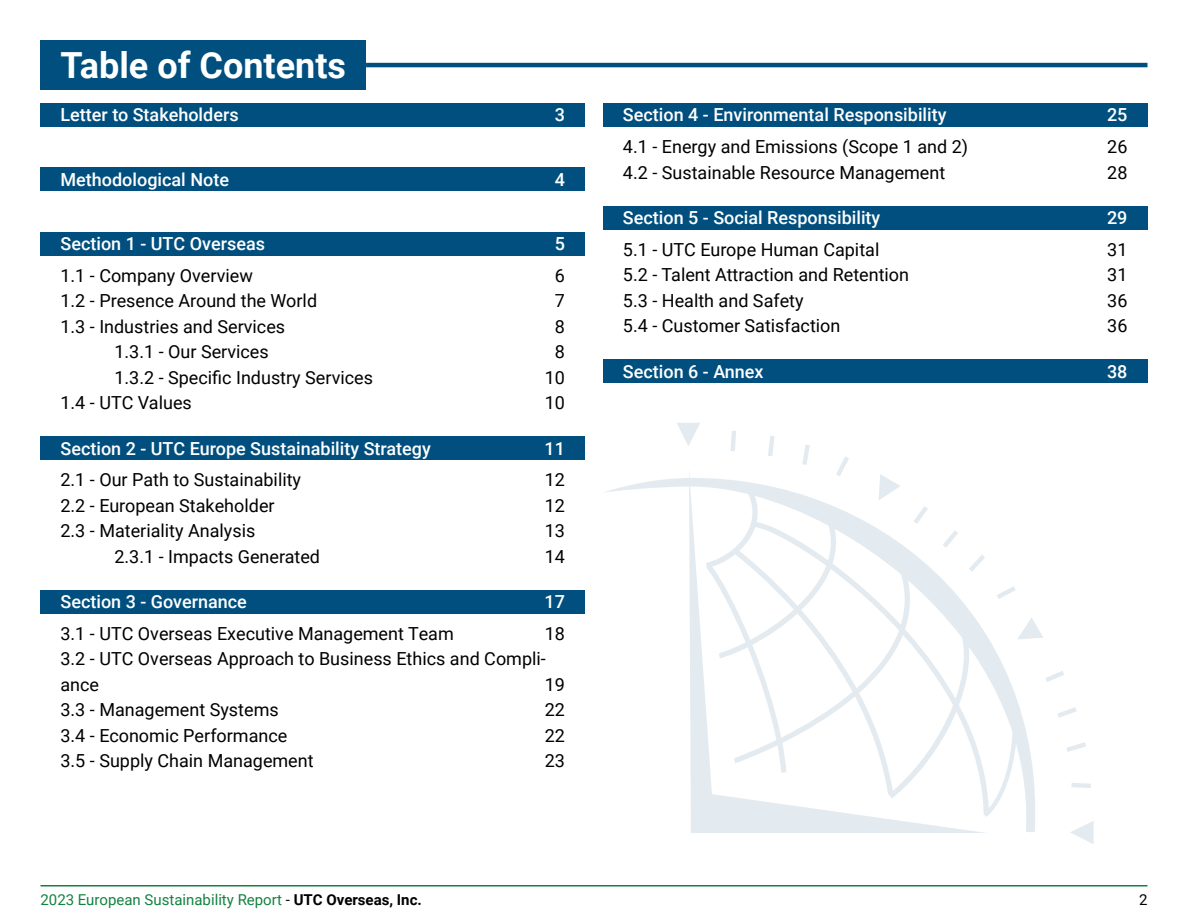
<style>
.page{position:relative;width:1188px;height:918px;background:#fff}
.page>*{position:absolute;margin:0;border:0;box-sizing:border-box;transform-origin:0 0}
.t1{font:700 36px "Roboto";color:#fff}
.t2{font:18px/25.5px "Roboto";color:#000}
.t3{font:500 18px "Roboto";color:#fff}
.t4{font:15px "Roboto";color:#138241}
.t5{font:15px "Roboto";color:#000}
.s1{color:#000}
.s2{font-weight:700;color:#000}
</style>
<div class="page">
<hr style="left:40px;top:885px;width:1108px;height:1px;background:#138241">
<div style="left:40px;top:40px;width:326px;height:50px;background:#004f7e"></div>
<hr style="left:366px;top:63px;width:781px;height:4px;background:#004f7e">
<div style="left:40px;top:232px;width:545px;height:23px;background:#004f7e"></div>
<div style="left:40px;top:103px;width:545px;height:24px;background:#004f7e"></div>
<div style="left:40px;top:167px;width:545px;height:24px;background:#004f7e"></div>
<div style="left:40px;top:590px;width:545px;height:24px;background:#004f7e"></div>
<div style="left:40px;top:436px;width:545px;height:24px;background:#004f7e"></div>
<div style="left:603px;top:103px;width:545px;height:24px;background:#004f7e"></div>
<div style="left:603px;top:206px;width:545px;height:23px;background:#004f7e"></div>
<div style="left:603px;top:359px;width:545px;height:24px;background:#004f7e"></div>
<svg style="left:677px;top:423px;width:23px;height:23px"></svg>
<svg style="left:1070px;top:821px;width:24px;height:23px"></svg>
<svg style="left:731px;top:431px;width:5px;height:20px"></svg>
<svg style="left:768px;top:436px;width:7px;height:20px"></svg>
<svg style="left:802px;top:445px;width:8px;height:20px"></svg>
<svg style="left:836px;top:456px;width:13px;height:20px"></svg>
<svg style="left:1046px;top:671px;width:18px;height:11px"></svg>
<svg style="left:1057px;top:707px;width:20px;height:11px"></svg>
<svg style="left:1066px;top:742px;width:20px;height:10px"></svg>
<svg style="left:1071px;top:783px;width:20px;height:5px"></svg>
<svg style="left:606px;top:477px;width:440px;height:356px"></svg>
<h1 class="t1" style="left:60px;top:40px;width:287px">Table of Contents</h1>
<p class="t3" style="left:60px;top:102px;width:180px">Letter to Stakeholders</p>
<p class="t3" style="left:555px;top:102px;width:12px">3</p>
<p class="t3" style="left:60px;top:167px;width:170px">Methodological Note</p>
<p class="t3" style="left:555px;top:167px;width:12px">4</p>
<p class="t3" style="left:60px;top:231px;width:206px">Section 1 - UTC Overseas</p>
<p class="t3" style="left:555px;top:231px;width:12px">5</p>
<p class="t2" style="left:60px;top:262px;width:194px">1.1 - Company Overview</p>
<p class="t2" style="left:555px;top:262px;width:12px">6</p>
<p class="t2" style="left:60px;top:287px;width:258px">1.2 - Presence Around the World</p>
<p class="t2" style="left:555px;top:287px;width:12px">7</p>
<p class="t2" style="left:60px;top:313px;width:226px">1.3 - Industries and Services</p>
<p class="t2" style="left:555px;top:313px;width:12px">8</p>
<p class="t2" style="left:114px;top:338px;width:156px">1.3.1 - Our Services</p>
<p class="t2" style="left:555px;top:338px;width:12px">8</p>
<p class="t2" style="left:114px;top:364px;width:260px">1.3.2 - Specific Industry Services</p>
<p class="t2" style="left:545px;top:364px;width:22px">10</p>
<p class="t2" style="left:60px;top:389px;width:133px">1.4 - UTC Values</p>
<p class="t2" style="left:545px;top:389px;width:22px">10</p>
<p class="t3" style="left:60px;top:436px;width:372px">Section 2 - UTC Europe Sustainability Strategy</p>
<p class="t3" style="left:545px;top:436px;width:22px">11</p>
<p class="t2" style="left:60px;top:466px;width:242px">2.1 - Our Path to Sustainability</p>
<p class="t2" style="left:545px;top:466px;width:22px">12</p>
<p class="t2" style="left:60px;top:492px;width:216px">2.2 - European Stakeholder</p>
<p class="t2" style="left:545px;top:492px;width:22px">12</p>
<p class="t2" style="left:60px;top:517px;width:196px">2.3 - Materiality Analysis</p>
<p class="t2" style="left:545px;top:517px;width:22px">13</p>
<p class="t2" style="left:114px;top:543px;width:207px">2.3.1 - Impacts Generated</p>
<p class="t2" style="left:545px;top:543px;width:22px">14</p>
<p class="t3" style="left:60px;top:589px;width:188px">Section 3 - Governance</p>
<p class="t3" style="left:545px;top:589px;width:22px">17</p>
<p class="t2" style="left:60px;top:620px;width:395px">3.1 - UTC Overseas Executive Management Team</p>
<p class="t2" style="left:60px;top:620px;width:506px;text-indent:484px">18<br>3.2 - UTC Overseas Approach to Business Ethics and Compli&shy;ance</p>
<p class="t2" style="left:545px;top:671px;width:22px">19</p>
<p class="t2" style="left:60px;top:697px;width:220px">3.3 - Management Systems</p>
<p class="t2" style="left:545px;top:697px;width:22px">22</p>
<p class="t2" style="left:60px;top:722px;width:228px">3.4 - Economic Performance</p>
<p class="t2" style="left:545px;top:722px;width:22px">22</p>
<p class="t2" style="left:60px;top:748px;width:255px">3.5 - Supply Chain Management</p>
<p class="t2" style="left:545px;top:748px;width:22px">23</p>
<p class="t3" style="left:623px;top:102px;width:325px">Section 4 - Environmental Responsibility</p>
<p class="t3" style="left:1107px;top:102px;width:22px">25</p>
<p class="t2" style="left:623px;top:133px;width:347px">4.1 - Energy and Emissions (Scope 1 and 2)</p>
<p class="t2" style="left:1107px;top:133px;width:22px">26</p>
<p class="t2" style="left:623px;top:159px;width:324px">4.2 - Sustainable Resource Management</p>
<p class="t2" style="left:1107px;top:159px;width:22px">28</p>
<p class="t3" style="left:623px;top:205px;width:259px">Section 5 - Social Responsibility</p>
<p class="t3" style="left:1107px;top:205px;width:22px">29</p>
<p class="t2" style="left:623px;top:236px;width:258px">5.1 - UTC Europe Human Capital</p>
<p class="t2" style="left:1107px;top:236px;width:22px">31</p>
<p class="t2" style="left:623px;top:261px;width:288px">5.2 - Talent Attraction and Retention</p>
<p class="t2" style="left:1107px;top:261px;width:22px">31</p>
<p class="t2" style="left:623px;top:287px;width:182px">5.3 - Health and Safety</p>
<p class="t2" style="left:1107px;top:287px;width:22px">36</p>
<p class="t2" style="left:623px;top:312px;width:219px">5.4 - Customer Satisfaction</p>
<p class="t2" style="left:1107px;top:312px;width:22px">36</p>
<p class="t3" style="left:623px;top:359px;width:142px">Section 6 - Annex</p>
<p class="t3" style="left:1107px;top:359px;width:22px">38</p>
<p class="t4" style="left:40px;top:889px;width:383px">2023 European Sustainability Report <span class="s1">-</span> <span class="s2">UTC Overseas, Inc.</span></p>
<p class="t5" style="left:1139px;top:889px;width:10px">2</p>
</div>
